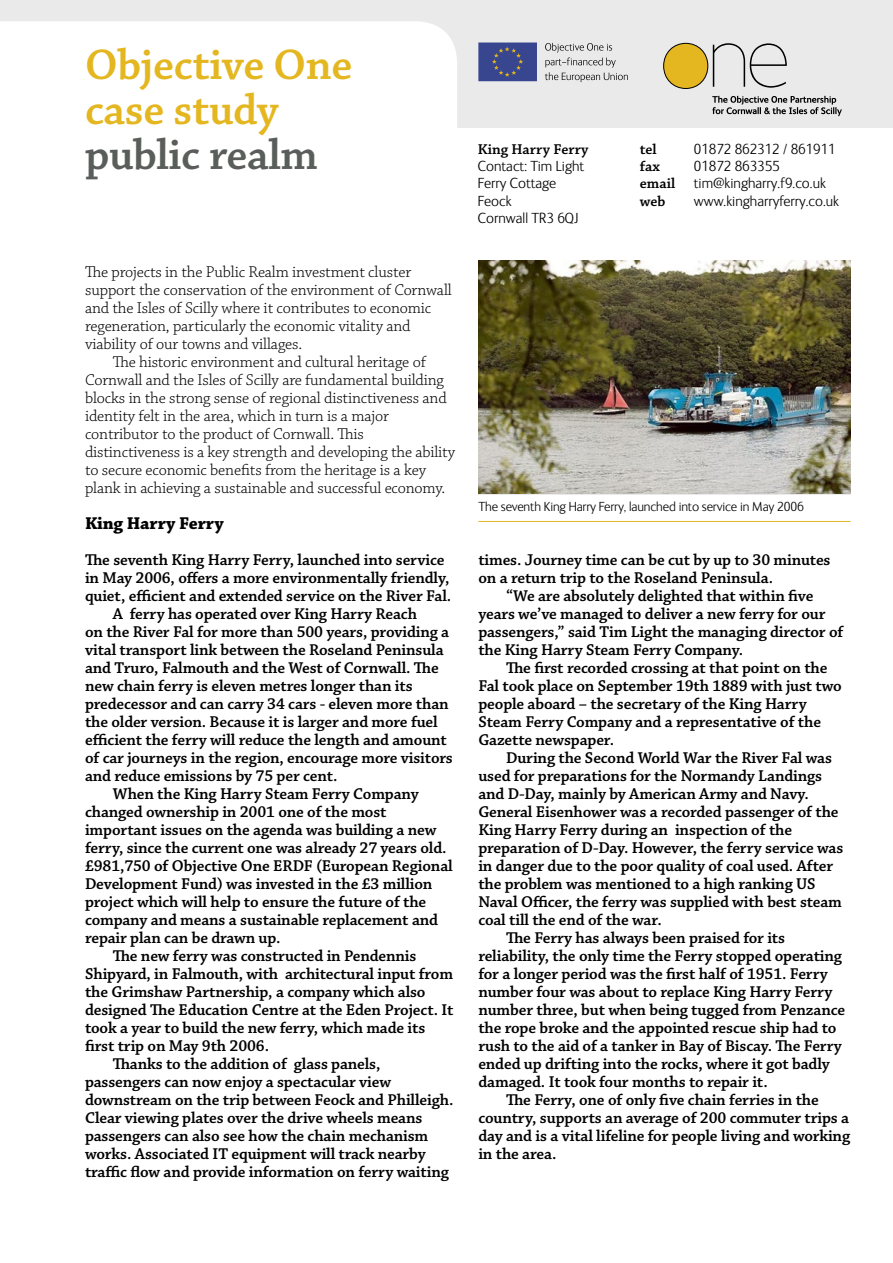
<style>
.page{position:relative;width:893px;height:1263px;background:#fff}
.page>*{position:absolute;margin:0;border:0;box-sizing:border-box;transform-origin:0 0}
.t1{font:600 45px "Chaparral Pro";letter-spacing:-.01em;color:#e4b720}
.t2{font:600 45px "Chaparral Pro";letter-spacing:-.01em;color:#5a5e5b}
.Body_copy{font:700 18px "Chaparral Pro";letter-spacing:-.01em;color:#000}
.Body_copy-2{font:600 16.5px/18px "Chaparral Pro";letter-spacing:-.01em;color:#000}
.Body_copy-3{font:300 16.5px/18px "Chaparral Pro";letter-spacing:-.01em;color:#000}
.Contact_details{font:300 15px "FS Ingrid";color:#000}
.Contact_details-2{font:600 15px "Chaparral Pro";color:#000}
.t3{font:300 13.5px "FS Ingrid";letter-spacing:-.01em;color:#000}
.s1{font-family:"Chaparral Pro";font-weight:600}
</style>
<div class="page">
<svg style="left:0;top:0;width:893px;height:128px;fill:#eaeaea"></svg>
<div style="left:664px;top:43px;width:44px;height:45px;background:#e4b720;border-radius:50%"></div>
<div style="left:663px;top:43px;width:45px;height:46px;border:1px solid #000;border-radius:50%"></div>
<svg style="left:713px;top:43px;width:74px;height:45px;background:#cecece"></svg>
<svg style="left:712px;top:96px;width:130px;height:20px;background:#adadad"></svg>
<svg style="left:478px;top:43px;width:59px;height:38px;background:#3f4b8a"></svg>
<svg style="left:545px;top:43px;width:83px;height:39px;background:#cfcfcf"></svg>
<img style="left:478px;top:261px;width:372px;height:233px">
<hr style="left:478px;top:521px;width:372px;height:1px;background:#e4b720">
<p class="t1" style="left:85px;top:39px;width:269px">Objective One</p>
<p class="t1" style="left:85px;top:84px;width:195px">case study</p>
<p class="t2" style="left:85px;top:129px;width:234px">public realm</p>
<p class="Body_copy-3" style="left:85px;top:263px;width:368px">The projects in the Public Realm investment cluster support the conservation of the environment of Cornwall and the Isles of Scilly where it contributes to economic regeneration, particularly the economic vitality and viability of our towns and villages.</p>
<p class="Body_copy-3" style="left:85px;top:353px;width:372px;text-indent:28px">The historic environment and cultural heritage of Cornwall and the Isles of Scilly are fundamental building blocks in the strong sense of regional distinctiveness and identity felt in the area, which in turn is a major contributor to the product of Cornwall. This distinctiveness is a key strength and developing the ability to secure economic benefits from the heritage is a key plank in achieving a sustainable and successful economy.</p>
<p class="Body_copy" style="left:85px;top:512px;width:140px">King Harry Ferry</p>
<p class="Body_copy-2" style="left:85px;top:551px;width:368px">The seventh King Harry Ferry, launched into service in May 2006, offers a more environmentally friendly, quiet, efficient and extended service on the River Fal.</p>
<p class="Body_copy-2" style="left:85px;top:605px;width:369px;text-indent:28px">A ferry has operated over King Harry Reach<br>on the River Fal for more than 500 years, providing a vital transport link between the Roseland Peninsula and Truro, Falmouth and the West of Cornwall. The new chain ferry is eleven metres longer than its predecessor and can carry 34 cars - eleven more than the older version. Because it is larger and more fuel efficient the ferry will reduce the length and amount of car journeys in the region, encourage more visitors and reduce emissions by 75 per cent.</p>
<p class="Body_copy-2" style="left:85px;top:785px;width:369px;text-indent:28px">When the King Harry Steam Ferry Company changed ownership in 2001 one of the most important issues on the agenda was building a new ferry, since the current one was already 27 years old. £981,750 of Objective One ERDF (European Regional Development Fund) was invested in the £3 million project which will help to ensure the future of the company and means a sustainable replacement and repair plan can be drawn up.</p>
<p class="Body_copy-2" style="left:85px;top:947px;width:370px;text-indent:28px">The new ferry was constructed in Pendennis Shipyard, in Falmouth, with architectural input from the Grimshaw Partnership, a company which also designed The Education Centre at the Eden Project. It took a year to build the new ferry, which made its first trip on May 9th 2006.</p>
<p class="Body_copy-2" style="left:85px;top:1055px;width:370px;text-indent:28px">Thanks to the addition of glass panels, passengers can now enjoy a spectacular view downstream on the trip between Feock and Philleigh.<br>Clear viewing plates over the drive wheels means passengers can also see how the chain mechanism works. Associated IT equipment will track nearby traffic flow and provide information on ferry waiting</p>
<p class="Contact_details-2" style="left:478px;top:140px;width:112px">King Harry Ferry</p>
<p class="Contact_details-2" style="left:640px;top:140px;width:18px">tel</p>
<p class="Contact_details" style="left:694px;top:141px;width:143px">01872 862312 / 861911</p>
<p class="Contact_details" style="left:478px;top:158px;width:108px">Contact: Tim Light</p>
<p class="Contact_details-2" style="left:640px;top:158px;width:22px">fax</p>
<p class="Contact_details" style="left:694px;top:158px;width:87px">01872 863355</p>
<p class="Contact_details" style="left:478px;top:176px;width:80px">Ferry Cottage</p>
<p class="Contact_details" style="left:640px;top:176px;width:187px"><span class="s1">email</span> tim@kingharry.f9.co.uk</p>
<p class="Contact_details" style="left:478px;top:193px;width:35px">Feock</p>
<p class="Contact_details-2" style="left:640px;top:192px;width:27px">web</p>
<p class="Contact_details" style="left:694px;top:193px;width:147px">www.kingharryferry.co.uk</p>
<p class="Contact_details" style="left:478px;top:210px;width:102px">Cornwall TR3 6QJ</p>
<p class="t3" style="left:478px;top:499px;width:327px">The seventh King Harry Ferry, launched into service in May 2006</p>
<p class="Body_copy-2" style="left:478px;top:551px;width:354px">times. Journey time can be cut by up to 30 minutes on a return trip to the Roseland Peninsula.</p>
<p class="Body_copy-2" style="left:478px;top:587px;width:366px;text-indent:28px">“We are absolutely delighted that within five years we’ve managed to deliver a new ferry for our passengers,” said Tim Light the managing director of the King Harry Steam Ferry Company.</p>
<p class="Body_copy-2" style="left:478px;top:659px;width:365px;text-indent:28px">The first recorded crossing at that point on the Fal took place on September 19th 1889 with just two people aboard – the secretary of the King Harry Steam Ferry Company and a representative of the Gazette newspaper.</p>
<p class="Body_copy-2" style="left:478px;top:749px;width:366px;text-indent:28px">During the Second World War the River Fal was used for preparations for the Normandy Landings and D-Day, mainly by American Army and Navy.<br>General Eisenhower was a recorded passenger of the King Harry Ferry during an inspection of the preparation of D-Day. However, the ferry service was in danger due to the poor quality of coal used. After the problem was mentioned to a high ranking US Naval Officer, the ferry was supplied with best steam coal till the end of the war.</p>
<p class="Body_copy-2" style="left:478px;top:929px;width:368px;text-indent:28px">The Ferry has always been praised for its reliability, the only time the Ferry stopped operating for a longer period was the first half of 1951. Ferry number four was about to replace King Harry Ferry number three, but when being tugged from Penzance the rope broke and the appointed rescue ship had to rush to the aid of a tanker in Bay of Biscay. The Ferry ended up drifting into the rocks, where it got badly damaged. It took four months to repair it.</p>
<p class="Body_copy-2" style="left:478px;top:1091px;width:373px;text-indent:28px">The Ferry, one of only five chain ferries in the country, supports an average of 200 commuter trips a day and is a vital lifeline for people living and working in the area.</p>
</div>
